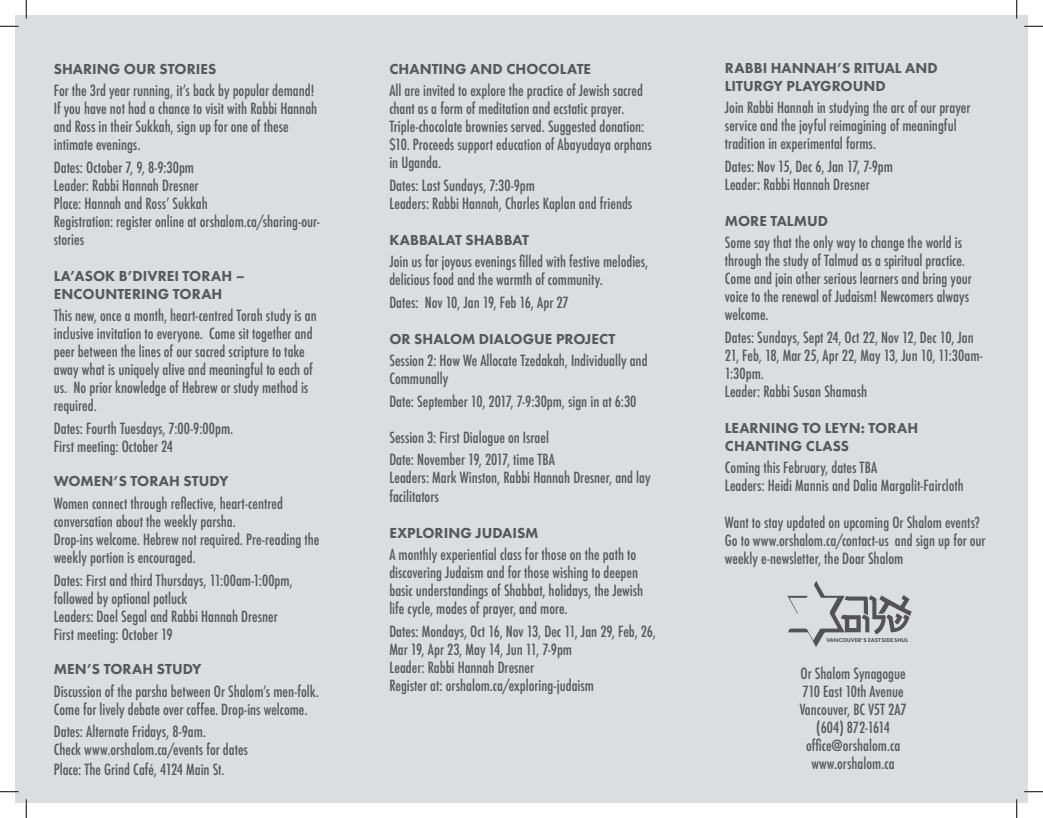
<style>
.page{position:relative;width:1043px;height:818px;background:#fff}
.page>*{position:absolute;margin:0;border:0;box-sizing:border-box;transform-origin:0 0}
.t1{font:500 condensed 15px/18px "Futura";color:#57585a}
.t2{font:800 15px/18px "Futura PT";letter-spacing:.005em;color:#57585a}
.t3{font:800 5.88px "Futura PT";color:#535355}
</style>
<div class="page">
<div style="left:15px;top:15px;width:1013px;height:787px;background:#dcdddf"></div>
<svg style="left:787px;top:581px;width:124px;height:66px"></svg>
<hr style="left:826px;top:638px;width:40px;height:4px;background:#dcdddf">
<hr style="left:868px;top:638px;width:12px;height:4px;background:#dcdddf">
<hr style="left:881px;top:638px;width:12px;height:4px;background:#dcdddf">
<hr style="left:894px;top:638px;width:14px;height:4px;background:#dcdddf">
<svg style="left:0;top:25px;width:19px;height:2px"></svg>
<svg style="left:1024px;top:25px;width:18px;height:2px"></svg>
<svg style="left:0;top:791px;width:19px;height:1px"></svg>
<svg style="left:1024px;top:791px;width:18px;height:1px"></svg>
<svg style="left:25px;top:0;width:2px;height:19px"></svg>
<svg style="left:25px;top:799px;width:2px;height:19px"></svg>
<svg style="left:1016px;top:0;width:1px;height:19px"></svg>
<svg style="left:1015px;top:799px;width:2px;height:19px"></svg>
<p class="t2" style="left:54px;top:59px;width:164px">SHARING OUR STORIES</p>
<p class="t1" style="left:54px;top:82px;width:265px">For the 3rd year running, itʼs back by popular demand!<br>If you have not had a chance to visit with Rabbi Hannah and Ross in their Sukkah, sign up for one of these intimate evenings.</p>
<p class="t1" style="left:54px;top:158px;width:267px">Dates: October 7, 9, 8-9:30pm<br>Leader: Rabbi Hannah Dresner<br>Place: Hannah and Rossʼ Sukkah<br>Registration: register online at orshalom.ca/sharing-our&shy;stories</p>
<p class="t2" style="left:54px;top:266px;width:192px">LA’ASOK B’DIVREI TORAH –<br>ENCOUNTERING TORAH</p>
<p class="t1" style="left:54px;top:307px;width:264px">This new, once a month, heart-centred Torah study is an inclusive invitation to everyone. Come sit together and peer between the lines of our sacred scripture to take away what is uniquely alive and meaningful to each of us. No prior knowledge of Hebrew or study method is required.</p>
<p class="t1" style="left:54px;top:419px;width:181px">Dates: Fourth Tuesdays, 7:00-9:00pm.<br>First meeting: October 24</p>
<p class="t2" style="left:54px;top:472px;width:176px">WOMEN’S TORAH STUDY</p>
<p class="t1" style="left:54px;top:494px;width:267px">Women connect through reflective, heart-centred conversation about the weekly parsha.<br>Drop-ins welcome. Hebrew not required. Pre-reading the weekly portion is encouraged.</p>
<p class="t1" style="left:54px;top:571px;width:240px">Dates: First and third Thursdays, 11:00am-1:00pm, followed by optional potluck<br>Leaders: Dael Segal and Rabbi Hannah Dresner First meeting: October 19</p>
<p class="t2" style="left:54px;top:659px;width:149px">MEN’S TORAH STUDY</p>
<p class="t1" style="left:54px;top:682px;width:266px">Discussion of the parsha between Or Shalomʼs men-folk.<br>Come for lively debate over coffee. Drop-ins welcome.</p>
<p class="t1" style="left:54px;top:722px;width:196px">Dates: Alternate Fridays, 8-9am.<br>Check www.orshalom.ca/events for dates</p>
<p class="t1" style="left:54px;top:760px;width:172px">Place: The Grind Café, 4124 Main St.</p>
<p class="t2" style="left:389px;top:59px;width:203px">CHANTING AND CHOCOLATE</p>
<p class="t1" style="left:389px;top:82px;width:264px">All are invited to explore the practice of Jewish sacred chant as a form of meditation and ecstatic prayer.<br>Triple-chocolate brownies served. Suggested donation: $10. Proceeds support education of Abayudaya orphans in Uganda.</p>
<p class="t1" style="left:389px;top:176px;width:244px">Dates: Last Sundays, 7:30-9pm<br>Leaders: Rabbi Hannah, Charles Kaplan and friends</p>
<p class="t2" style="left:389px;top:230px;width:141px">KABBALAT SHABBAT</p>
<p class="t1" style="left:389px;top:253px;width:260px">Join us for joyous evenings filled with festive melodies, delicious food and the warmth of community.</p>
<p class="t1" style="left:389px;top:293px;width:181px">Dates: Nov 10, Jan 19, Feb 16, Apr 27</p>
<p class="t2" style="left:389px;top:329px;width:227px">OR SHALOM DIALOGUE PROJECT</p>
<p class="t1" style="left:389px;top:352px;width:260px">Session 2: How We Allocate Tzedakah, Individually and<br>Communally</p>
<p class="t1" style="left:389px;top:392px;width:249px">Date: September 10, 2017, 7-9:30pm, sign in at 6:30</p>
<p class="t1" style="left:389px;top:426px;width:167px;line-height:22.5px">Session 3: First Dialogue on Israel<br>Date: November 19, 2017, time TBA</p>
<p class="t1" style="left:389px;top:469px;width:263px">Leaders: Mark Winston, Rabbi Hannah Dresner, and lay facilitators</p>
<p class="t2" style="left:389px;top:523px;width:151px">EXPLORING JUDAISM</p>
<p class="t1" style="left:389px;top:545px;width:255px">A monthly experiential class for those on the path to discovering Judaism and for those wishing to deepen basic understandings of Shabbat, holidays, the Jewish life cycle, modes of prayer, and more.</p>
<p class="t1" style="left:389px;top:622px;width:268px">Dates: Mondays, Oct 16, Nov 13, Dec 11, Jan 29, Feb, 26, Mar 19, Apr 23, May 14, Jun 11, 7-9pm<br>Leader: Rabbi Hannah Dresner<br>Register at: orshalom.ca/exploring-judaism</p>
<p class="t2" style="left:725px;top:58px;width:214px">RABBI HANNAH’S RITUAL AND<br>LITURGY PLAYGROUND</p>
<p class="t1" style="left:725px;top:99px;width:247px">Join Rabbi Hannah in studying the arc of our prayer service and the joyful reimagining of meaningful tradition in experimental forms.</p>
<p class="t1" style="left:725px;top:157px;width:170px">Dates: Nov 15, Dec 6, Jan 17, 7-9pm<br>Leader: Rabbi Hannah Dresner</p>
<p class="t2" style="left:725px;top:211px;width:105px">MORE TALMUD</p>
<p class="t1" style="left:725px;top:234px;width:248px">Some say that the only way to change the world is through the study of Talmud as a spiritual practice.<br>Come and join other serious learners and bring your voice to the renewal of Judaism! Newcomers always welcome.</p>
<p class="t1" style="left:725px;top:328px;width:259px">Dates: Sundays, Sept 24, Oct 22, Nov 12, Dec 10, Jan 21, Feb, 18, Mar 25, Apr 22, May 13, Jun 10, 11:30am-1:30pm.<br>Leader: Rabbi Susan Shamash</p>
<p class="t2" style="left:725px;top:418px;width:195px">LEARNING TO LEYN: TORAH<br>CHANTING CLASS</p>
<p class="t1" style="left:725px;top:459px;width:240px">Coming this February, dates TBA<br>Leaders: Heidi Mannis and Dalia Margalit-Faircloth</p>
<p class="t1" style="left:725px;top:513px;width:262px">Want to stay updated on upcoming Or Shalom events?<br>Go to www.orshalom.ca/contact-us and sign up for our weekly e-newsletter, the Doar Shalom</p>
<p class="t3" style="left:826px;top:636px;width:83px">VANCOUVER’S EASTSIDE SHUL</p>
<p class="t1" style="left:799px;top:664px;width:108px;text-align:center">Or Shalom Synagogue<br>710 East 10th Avenue<br>Vancouver, BC V5T 2A7 (604) 872-1614 office@orshalom.ca www.orshalom.ca</p>
</div>
